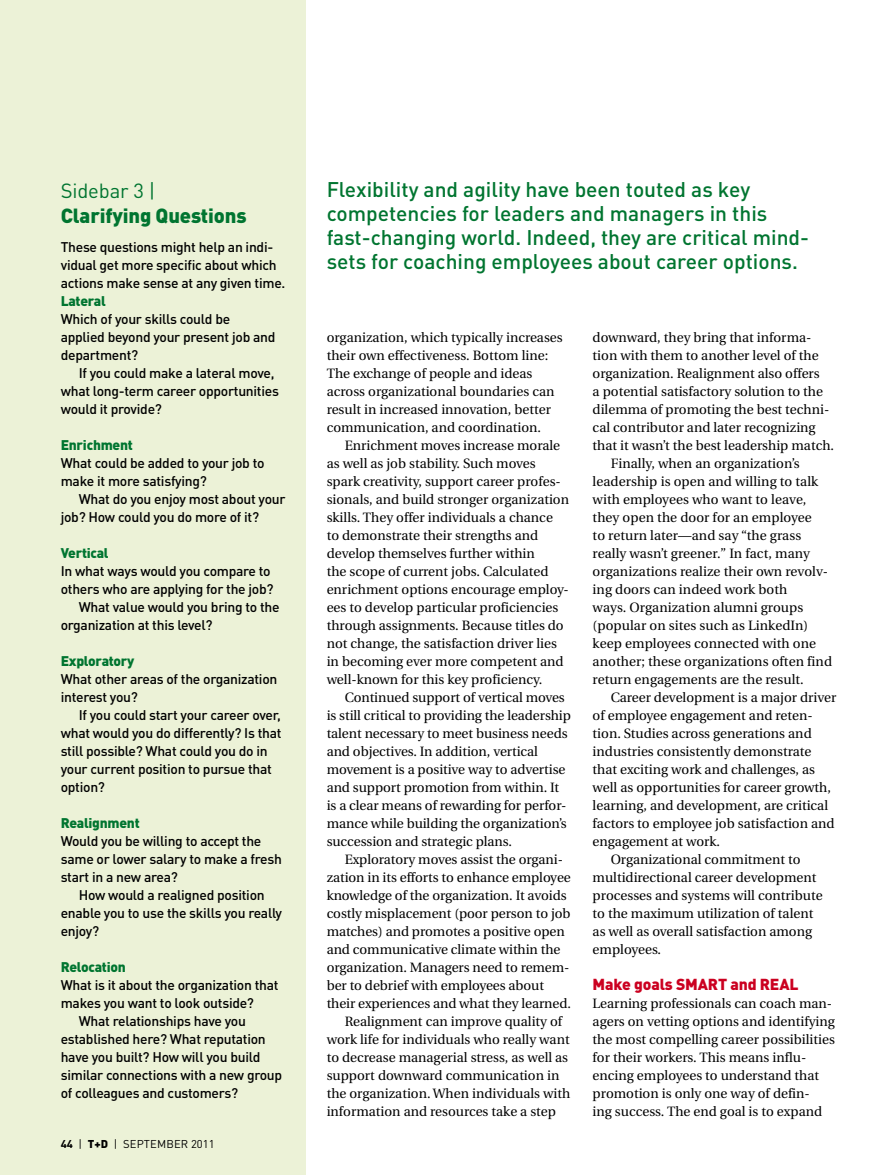
<style>
.page{position:relative;width:891px;height:1175px;background:#fff}
.page>*{position:absolute;margin:0;border:0;box-sizing:border-box;transform-origin:0 0}
.t1{font:500 21px/24px "DINOT";color:#007530}
.t2{font:900 20.25px "DINOT";letter-spacing:-.01em;color:#007530}
.t3{font:20.25px "DINOT";letter-spacing:-.01em;color:#007530}
.t4{font:900 15.75px "DINOT";letter-spacing:-.01em;color:#cb0020}
.t5{font:500 13.8px/18px "DINOT";letter-spacing:-.02em;color:#000}
.t6{font:900 13.8px "DINOT";letter-spacing:-.02em;color:#007530}
.t7{font:13.5px/18px "Utopia";color:#000}
.t8{font:11.25px "DINOT";letter-spacing:.01em;color:#000}
.s1{font-weight:700}
.s2{font-weight:900}
</style>
<div class="page">
<div style="left:0;top:0;width:305px;height:1174px;background:#ecf2d7"></div>
<h2 class="t3" style="left:61px;top:176px;width:96px">SIDEBAR 3 |</h2>
<h2 class="t2" style="left:61px;top:202px;width:187px">Clarifying Questions</h2>
<p class="t5" style="left:61px;top:237px;width:226px">These questions might help an indi&shy;vidual get more specific about which actions make sense at any given time.</p>
<p class="t6" style="left:61px;top:292px;width:47px">Lateral</p>
<p class="t5" style="left:61px;top:309px;width:216px">Which of your skills could be applied beyond your present job and department?</p>
<p class="t5" style="left:61px;top:363px;width:220px;text-indent:18px">If you could make a lateral move, what long-term career opportunities would it provide?</p>
<p class="t6" style="left:61px;top:436px;width:74px">Enrichment</p>
<p class="t5" style="left:61px;top:453px;width:205px">What could be added to your job to make it more satisfying?</p>
<p class="t5" style="left:61px;top:489px;width:226px;text-indent:18px">What do you enjoy most about your job? How could you do more of it?</p>
<p class="t6" style="left:61px;top:544px;width:49px">Vertical</p>
<p class="t5" style="left:61px;top:561px;width:212px">In what ways would you compare to</p>
<p class="t5" style="left:61px;top:579px;width:214px">others who are applying for the job?</p>
<p class="t5" style="left:79px;top:597px;width:202px">What value would you bring to the</p>
<p class="t5" style="left:61px;top:615px;width:153px">organization at this level?</p>
<p class="t6" style="left:61px;top:652px;width:75px">Exploratory</p>
<p class="t5" style="left:61px;top:669px;width:218px">What other areas of the organization interest you?</p>
<p class="t5" style="left:61px;top:705px;width:222px;text-indent:18px">If you could start your career over, what would you do differently? Is that still possible? What could you do in your current position to pursue that option?</p>
<p class="t6" style="left:61px;top:814px;width:80px">Realignment</p>
<p class="t5" style="left:61px;top:831px;width:223px">Would you be willing to accept the same or lower salary to make a fresh start in a new area?</p>
<p class="t5" style="left:61px;top:885px;width:223px;text-indent:18px">How would a realigned position enable you to use the skills you really enjoy?</p>
<p class="t6" style="left:61px;top:958px;width:67px">Relocation</p>
<p class="t5" style="left:61px;top:975px;width:219px">What is it about the organization that</p>
<p class="t5" style="left:61px;top:993px;width:195px">makes you want to look outside?</p>
<p class="t5" style="left:79px;top:1011px;width:169px">What relationships have you</p>
<p class="t5" style="left:61px;top:1029px;width:207px">established here? What reputation</p>
<p class="t5" style="left:61px;top:1047px;width:201px">have you built? How will you build</p>
<p class="t5" style="left:61px;top:1065px;width:223px">similar connections with a new group</p>
<p class="t5" style="left:61px;top:1083px;width:179px">of colleagues and customers?</p>
<p class="t8" style="left:61px;top:1136px;width:155px"><span class="s1">44</span> | <span class="s2">T+D</span> | SEPTEMBER 2011</p>
<h1 class="t1" style="left:327px;top:176px;width:484px">Flexibility and agility have been touted as key competencies for leaders and managers in this fast-changing world. Indeed, they are critical mind&shy;sets for coaching employees about career options.</h1>
<p class="t7" style="left:327px;top:329px;width:238px">organization, which typically increases their own effectiveness. Bottom line:<br>The exchange of people and ideas across organizational boundaries can result in increased innovation, better communication, and coordination.</p>
<p class="t7" style="left:327px;top:437px;width:244px;text-indent:18px">Enrichment moves increase morale as well as job stability. Such moves spark creativity, support career profes&shy;sionals, and build stronger organization skills. They offer individuals a chance<br>to demonstrate their strengths and develop themselves further within<br>the scope of current jobs. Calculated enrichment options encourage employ&shy;ees to develop particular proficiencies through assignments. Because titles do not change, the satisfaction driver lies in becoming ever more competent and well-known for this key proficiency.</p>
<p class="t7" style="left:327px;top:689px;width:246px;text-indent:18px">Continued support of vertical moves is still critical to providing the leadership talent necessary to meet business needs and objectives. In addition, vertical movement is a positive way to advertise and support promotion from within. It is a clear means of rewarding for perfor&shy;mance while building the organization’s succession and strategic plans.</p>
<p class="t7" style="left:345px;top:851px;width:220px">Exploratory moves assist the organi-</p>
<p class="t7" style="left:327px;top:869px;width:246px">zation in its efforts to enhance employee</p>
<p class="t7" style="left:327px;top:887px;width:242px">knowledge of the organization. It avoids</p>
<p class="t7" style="left:327px;top:905px;width:245px">costly misplacement (poor person to job</p>
<p class="t7" style="left:327px;top:923px;width:240px">matches) and promotes a positive open</p>
<p class="t7" style="left:327px;top:941px;width:235px">and communicative climate within the</p>
<p class="t7" style="left:327px;top:959px;width:244px">organization. Managers need to remem-</p>
<p class="t7" style="left:327px;top:977px;width:219px">ber to debrief with employees about</p>
<p class="t7" style="left:327px;top:995px;width:246px">their experiences and what they learned.</p>
<p class="t7" style="left:345px;top:1013px;width:219px">Realignment can improve quality of</p>
<p class="t7" style="left:327px;top:1031px;width:245px">work life for individuals who really want</p>
<p class="t7" style="left:327px;top:1049px;width:243px">to decrease managerial stress, as well as</p>
<p class="t7" style="left:327px;top:1066px;width:234px">support downward communication in</p>
<p class="t7" style="left:327px;top:1084px;width:245px">the organization. When individuals with</p>
<p class="t7" style="left:327px;top:1102px;width:231px">information and resources take a step</p>
<p class="t7" style="left:593px;top:328px;width:220px">downward, they bring that informa-</p>
<p class="t7" style="left:593px;top:346px;width:228px">tion with them to another level of the</p>
<p class="t7" style="left:593px;top:364px;width:229px">organization. Realignment also offers</p>
<p class="t7" style="left:593px;top:382px;width:232px">a potential satisfactory solution to the</p>
<p class="t7" style="left:593px;top:400px;width:238px">dilemma of promoting the best techni-</p>
<p class="t7" style="left:593px;top:418px;width:225px">cal contributor and later recognizing</p>
<p class="t7" style="left:593px;top:436px;width:243px">that it wasn’t the best leadership match.</p>
<p class="t7" style="left:611px;top:454px;width:190px">Finally, when an organization’s</p>
<p class="t7" style="left:593px;top:472px;width:227px">leadership is open and willing to talk</p>
<p class="t7" style="left:593px;top:490px;width:215px">with employees who want to leave,</p>
<p class="t7" style="left:593px;top:508px;width:221px">they open the door for an employee</p>
<p class="t7" style="left:593px;top:526px;width:210px">to return later—and say “the grass</p>
<p class="t7" style="left:593px;top:544px;width:219px">really wasn’t greener.” In fact, many</p>
<p class="t7" style="left:593px;top:562px;width:237px">organizations realize their own revolv-</p>
<p class="t7" style="left:593px;top:580px;width:196px">ing doors can indeed work both</p>
<p class="t7" style="left:593px;top:598px;width:212px">ways. Organization alumni groups</p>
<p class="t7" style="left:593px;top:616px;width:217px">(popular on sites such as LinkedIn)</p>
<p class="t7" style="left:593px;top:634px;width:225px">keep employees connected with one</p>
<p class="t7" style="left:593px;top:652px;width:241px">another; these organizations often find</p>
<p class="t7" style="left:593px;top:670px;width:213px">return engagements are the result.</p>
<p class="t7" style="left:611px;top:688px;width:227px">Career development is a major driver</p>
<p class="t7" style="left:593px;top:706px;width:222px">of employee engagement and reten-</p>
<p class="t7" style="left:593px;top:724px;width:221px">tion. Studies across generations and</p>
<p class="t7" style="left:593px;top:742px;width:220px">industries consistently demonstrate</p>
<p class="t7" style="left:593px;top:760px;width:224px">that exciting work and challenges, as</p>
<p class="t7" style="left:593px;top:778px;width:240px">well as opportunities for career growth,</p>
<p class="t7" style="left:593px;top:796px;width:237px">learning, and development, are critical</p>
<p class="t7" style="left:593px;top:814px;width:243px">factors to employee job satisfaction and</p>
<p class="t7" style="left:593px;top:832px;width:129px">engagement at work.</p>
<p class="t7" style="left:611px;top:850px;width:191px">Organizational commitment to</p>
<p class="t7" style="left:593px;top:868px;width:225px">multidirectional career development</p>
<p class="t7" style="left:593px;top:886px;width:232px">processes and systems will contribute</p>
<p class="t7" style="left:593px;top:904px;width:222px">to the maximum utilization of talent</p>
<p class="t7" style="left:593px;top:922px;width:221px">as well as overall satisfaction among</p>
<p class="t7" style="left:593px;top:940px;width:70px">employees.</p>
<p class="t4" style="left:593px;top:974px;width:207px">Make goals SMART and REAL</p>
<p class="t7" style="left:593px;top:995px;width:244px">Learning professionals can coach man&shy;agers on vetting options and identifying the most compelling career possibilities for their workers. This means influ&shy;encing employees to understand that promotion is only one way of defin-<br>ing success. The end goal is to expand</p>
</div>
